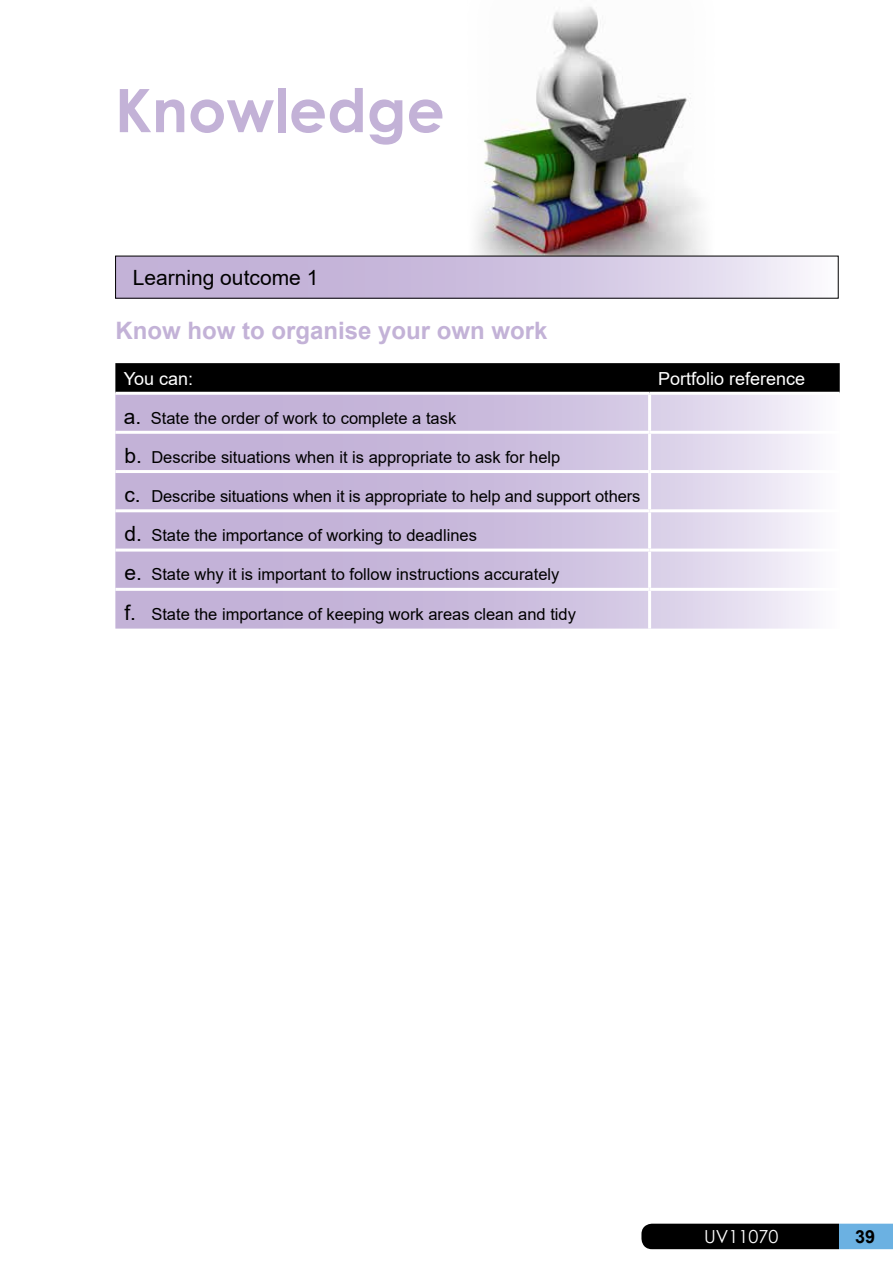
<style>
.page{position:relative;width:893px;height:1263px;background:#fff}
.page>*{position:absolute;margin:0;border:0;box-sizing:border-box;transform-origin:0 0}
.t1{font:700 60px "Century Gothic";color:#c3b2d7}
.t2{font:700 24px "Arial";color:#c3b2d7}
.t3{font:21px "Arial";color:#000}
.t4{font:18px "Arial";color:#fff}
.t5{font:18px "Century Gothic";color:#fff}
.t6{font:700 18px "Arial";color:#000}
.t7{font:16.5px "Arial";color:#000}
.s1{font-size:21px}
</style>
<div class="page">
<svg style="left:641px;top:1224px;width:252px;height:25px;background:#192832"></svg>
<img style="left:468px;top:6px;width:247px;height:250px">
<svg style="left:117px;top:258px;width:691px;height:38px;background:#d0c3e1"></svg>
<svg style="left:115px;top:363px;width:725px;height:29px;background:#030303"></svg>
<svg style="left:115px;top:395px;width:697px;height:234px;background:#cfc1e0"></svg>
<hr style="left:648px;top:395px;width:3px;height:36px;background:#fff">
<hr style="left:650px;top:431px;width:190px;height:3px;background:#fff">
<hr style="left:648px;top:434px;width:3px;height:36px;background:#fff">
<hr style="left:650px;top:470px;width:190px;height:3px;background:#fff">
<hr style="left:648px;top:473px;width:3px;height:36px;background:#fff">
<hr style="left:115px;top:509px;width:535px;height:3px;background:#fff">
<hr style="left:650px;top:509px;width:190px;height:3px;background:#fff">
<hr style="left:648px;top:512px;width:3px;height:37px;background:#fff">
<hr style="left:115px;top:549px;width:535px;height:3px;background:#fff">
<hr style="left:650px;top:549px;width:190px;height:3px;background:#fff">
<hr style="left:648px;top:552px;width:3px;height:36px;background:#fff">
<hr style="left:115px;top:588px;width:535px;height:3px;background:#fff">
<hr style="left:650px;top:588px;width:190px;height:3px;background:#fff">
<hr style="left:648px;top:591px;width:3px;height:38px;background:#fff">
<hr style="left:115px;top:431px;width:535px;height:3px;background:#fff">
<hr style="left:115px;top:470px;width:535px;height:3px;background:#fff">
<h1 class="t1" style="left:115px;top:65px;width:331px">Knowledge</h1>
<p class="t3" style="left:133px;top:263px;width:187px">Learning outcome 1</p>
<h2 class="t2" style="left:115px;top:314px;width:434px">Know how to organise your own work</h2>
<p class="t4" style="left:124px;top:366px;width:71px">You can:</p>
<p class="t4" style="left:658px;top:366px;width:149px">Portfolio reference</p>
<p class="t7" style="left:124px;top:407px;width:334px"><span class="s1">a.</span> State the order of work to complete a task</p>
<p class="t7" style="left:124px;top:445px;width:438px"><span class="s1">b.</span> Describe situations when it is appropriate to ask for help</p>
<p class="t7" style="left:124px;top:485px;width:518px"><span class="s1">c.</span> Describe situations when it is appropriate to help and support others</p>
<p class="t7" style="left:124px;top:524px;width:354px"><span class="s1">d.</span> State the importance of working to deadlines</p>
<p class="t7" style="left:124px;top:563px;width:437px"><span class="s1">e.</span> State why it is important to follow instructions accurately</p>
<p class="t7" style="left:124px;top:602px;width:453px"><span class="s1">f.</span> State the importance of keeping work areas clean and tidy</p>
<p class="t5" style="left:704px;top:1223px;width:76px">UV11070</p>
<p class="t6" style="left:855px;top:1224px;width:22px">39</p>
</div>
